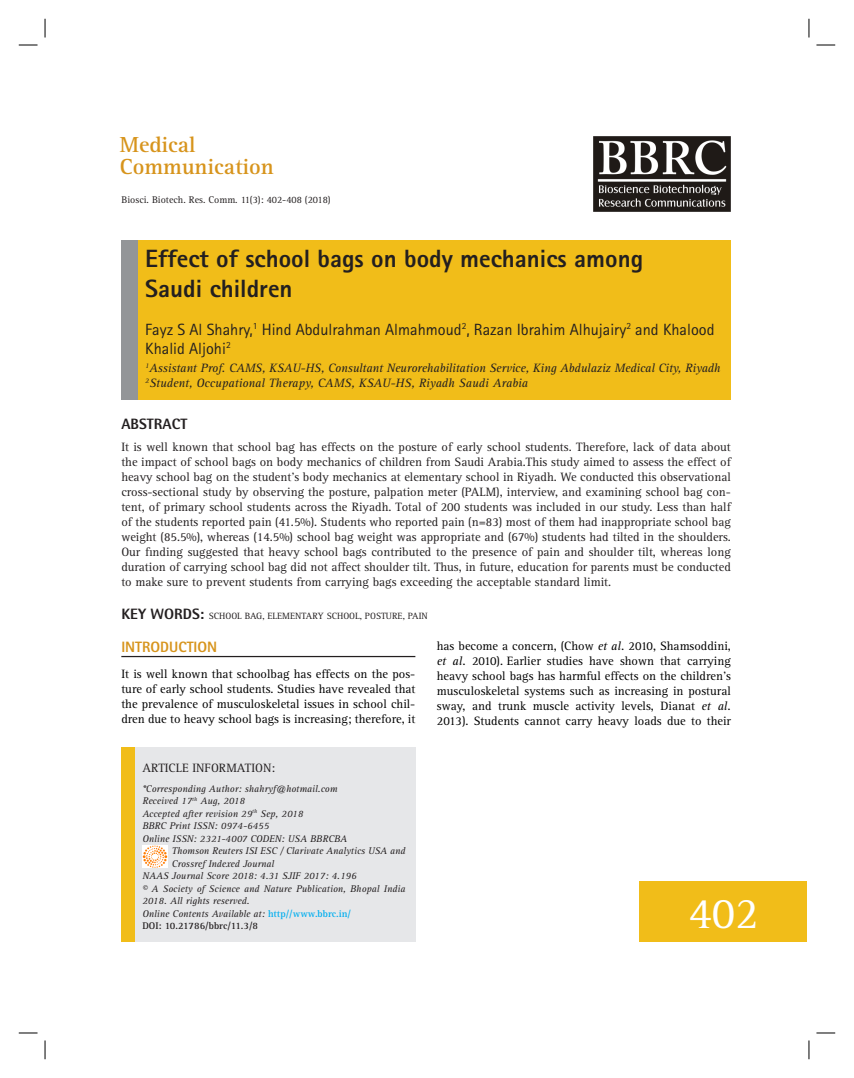
<style>
.page{position:relative;width:854px;height:1078px;background:#fff}
.page>*{position:absolute;margin:0;border:0;box-sizing:border-box;transform-origin:0 0}
.t1{font:45px "Rotis Serif Std";color:#fff}
.t2{font:800 25px/30px "Rotis Sans Serif Std";color:#231f20}
.t3{font:700 22.5px/22.5px "Rotis Serif Std";color:#d7941c}
.t4{font:16.25px/18.8px "Rotis Sans Serif Std";color:#231f20}
.t5{font:800 15px "Rotis Sans Serif Std";color:#d7941c}
.t6{font:800 15px "Rotis Semi Sans Std";color:#231f20}
.t7{font:12.5px/15px "Rotis Serif Std";color:#231f20;text-align:justify}
.t8{font:12.5px/15px "Rotis Serif Std";color:#000;text-align:justify}
.t9{font:italic 12.5px/15px "Rotis Serif Std";letter-spacing:-.01em;color:#231f20}
.t10{font:italic 10px "Rotis Serif Std";color:#231f20}
.t11{font:10px "Rotis Serif Std";color:#231f20}
.t12{font:700 10px "Rotis Serif Std";color:#231f20}
.t13{font:9.38px "Rotis Serif Std";color:#231f20}
.s1{font-family:"Rotis Semi Sans Std";font-weight:800;font-size:15px}
.s2{font-weight:700;font-style:normal;color:#00aeef}
.s3{font-style:italic}
</style>
<div class="page">
<div style="left:130px;top:240px;width:600px;height:159px;background:#f1bd19"></div>
<div style="left:121px;top:240px;width:17px;height:159px;background:#939598"></div>
<div style="left:639px;top:882px;width:168px;height:60px;background:#f1bd19"></div>
<img style="left:593px;top:137px;width:137px;height:75px">
<div style="left:135px;top:747px;width:280px;height:195px;background:#e6e7e9"></div>
<div style="left:121px;top:747px;width:14px;height:195px;background:#f1bd19"></div>
<img style="left:142px;top:845px;width:26px;height:23px">
<hr style="left:121px;top:656px;width:294px;height:1px;background:#231f20">
<svg style="left:19px;top:44px;width:19px;height:2px"></svg>
<svg style="left:816px;top:44px;width:19px;height:2px"></svg>
<svg style="left:19px;top:1032px;width:19px;height:2px"></svg>
<svg style="left:816px;top:1032px;width:19px;height:2px"></svg>
<svg style="left:44px;top:19px;width:2px;height:19px"></svg>
<svg style="left:44px;top:1040px;width:2px;height:19px"></svg>
<svg style="left:808px;top:19px;width:1px;height:19px"></svg>
<svg style="left:808px;top:1040px;width:1px;height:19px"></svg>
<h3 class="t3" style="left:120px;top:135px;width:155px">Medical<br>Communication</h3>
<p class="t11" style="left:122px;top:196px;width:210px">Biosci. Biotech. Res. Comm. 11(3): 402-408 (2018)</p>
<h2 class="t2" style="left:145px;top:247px;width:499px">Effect of school bags on body mechanics among<br>Saudi children</h2>
<h3 class="t4" style="left:145px;top:322px;width:570px">Fayz S Al Shahry,<sup>1</sup> Hind Abdulrahman Almahmoud<sup>2</sup>, Razan Ibrahim Alhujairy<sup>2</sup> and Khalood<br>Khalid Aljohi<sup>2</sup></h3>
<p class="t9" style="left:145px;top:362px;width:576px"><sup>1</sup>Assistant Prof. CAMS, KSAU-HS, Consultant Neurorehabilitation Service, King Abdulaziz Medical City, Riyadh<br><sup>2</sup>Student, Occupational Therapy, CAMS, KSAU-HS, Riyadh Saudi Arabia</p>
<p class="t6" style="left:121px;top:418px;width:67px">ABSTRACT</p>
<p class="t7" style="left:121px;top:440px;width:611px">It is well known that school bag has effects on the posture of early school students. Therefore, lack of data about the impact of school bags on body mechanics of children from Saudi Arabia.This study aimed to assess the effect of heavy school bag on the student’s body mechanics at elementary school in Riyadh. We conducted this observational cross-sectional study by observing the posture, palpation meter (PALM), interview, and examining school bag con&shy;tent, of primary school students across the Riyadh. Total of 200 students was included in our study. Less than half of the students reported pain (41.5%). Students who reported pain (n=83) most of them had inappropriate school bag weight (85.5%), whereas (14.5%) school bag weight was appropriate and (67%) students had tilted in the shoulders.<br>Our finding suggested that heavy school bags contributed to the presence of pain and shoulder tilt, whereas long duration of carrying school bag did not affect shoulder tilt. Thus, in future, education for parents must be conducted to make sure to prevent students from carrying bags exceeding the acceptable standard limit.</p>
<p class="t13" style="left:121px;top:612px;width:308px"><span class="s1">KEY WORDS:</span> SCHOOL BAG, ELEMENTARY SCHOOL, POSTURE, PAIN</p>
<p class="t5" style="left:121px;top:641px;width:97px">INTRODUCTION</p>
<p class="t8" style="left:121px;top:667px;width:295px">It is well known that schoolbag has effects on the pos&shy;ture of early school students. Studies have revealed that the prevalence of musculoskeletal issues in school chil&shy;dren due to heavy school bags is increasing; therefore, it</p>
<p class="t7" style="left:142px;top:761px;width:134px">ARTICLE INFORMATION:</p>
<p class="t10" style="left:142px;top:785px;width:196px">*Corresponding Author: shahryf@hotmail.com</p>
<p class="t10" style="left:142px;top:797px;width:104px">Received 17<sup>th</sup> Aug, 2018</p>
<p class="t10" style="left:142px;top:810px;width:162px">Accepted after revision 29<sup>th</sup> Sep, 2018</p>
<p class="t10" style="left:142px;top:822px;width:128px">BBRC Print ISSN: 0974-6455</p>
<p class="t10" style="left:142px;top:835px;width:206px">Online ISSN: 2321-4007 CODEN: USA BBRCBA</p>
<p class="t10" style="left:172px;top:847px;width:235px">Thomson Reuters ISI ESC / Clarivate Analytics USA and</p>
<p class="t10" style="left:172px;top:860px;width:104px">Crossref Indexed Journal</p>
<p class="t10" style="left:142px;top:872px;width:216px">NAAS Journal Score 2018: 4.31 SJIF 2017: 4.196</p>
<p class="t10" style="left:142px;top:885px;width:264px">© A Society of Science and Nature Publication, Bhopal India</p>
<p class="t10" style="left:142px;top:897px;width:109px">2018. All rights reserved.</p>
<p class="t10" style="left:142px;top:910px;width:210px">Online Contents Available at: <span class="s2">http//www.bbrc.in/</span></p>
<p class="t12" style="left:142px;top:922px;width:117px">DOI: 10.21786/bbrc/11.3/8</p>
<p class="t8" style="left:437px;top:639px;width:295px">has become a concern, (Chow <span class="s3">et al.</span> 2010, Shamsoddini, <span class="s3">et al.</span> 2010). Earlier studies have shown that carrying heavy school bags has harmful effects on the children’s musculoskeletal systems such as increasing in postural sway, and trunk muscle activity levels, Dianat <span class="s3">et al.<br></span>2013). Students cannot carry heavy loads due to their</p>
<h1 class="t1" style="left:688px;top:895px;width:72px">402</h1>
</div>
